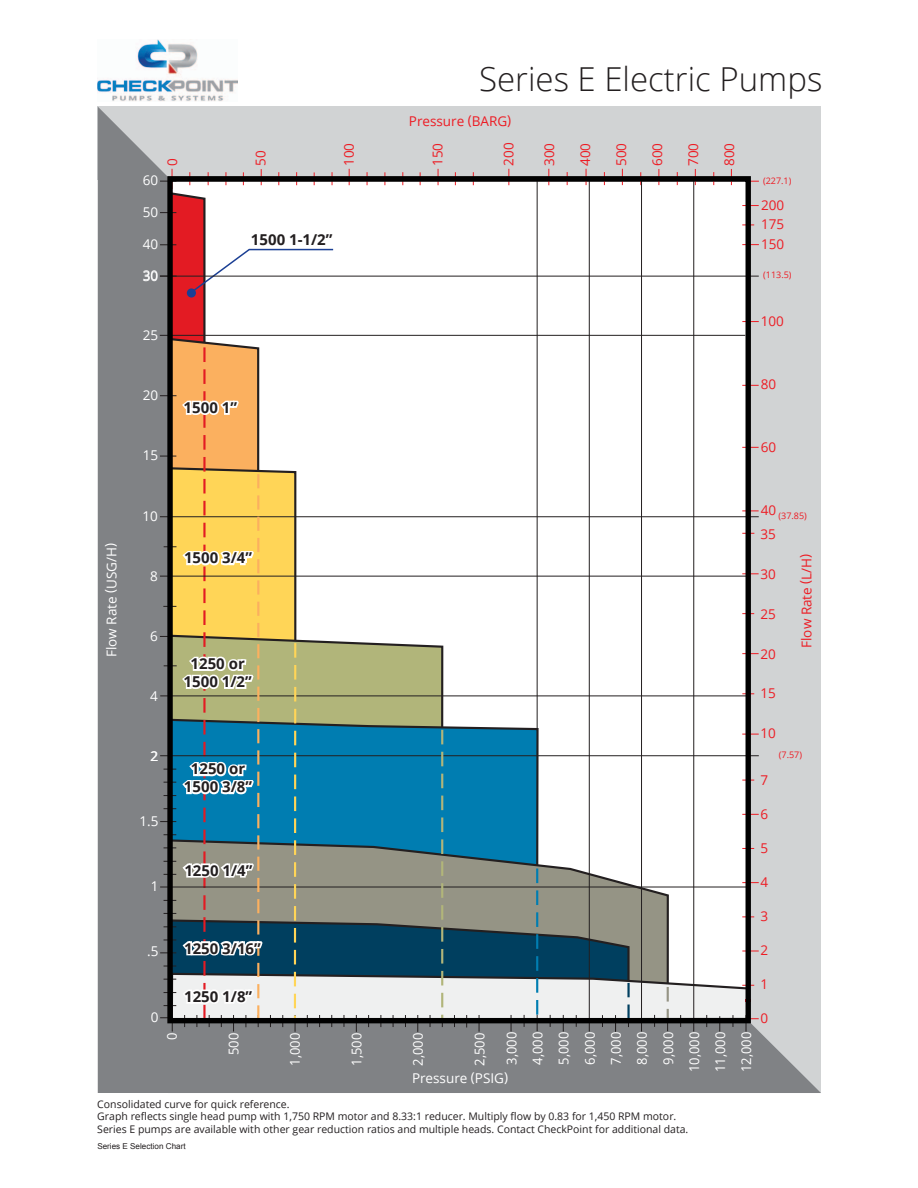
<style>
.page{position:relative;width:918px;height:1188px;background:#fff}
.page>*{position:absolute;margin:0;border:0;box-sizing:border-box;transform-origin:0 0}
.t1{font:300 33px "Open Sans";color:#231f20}
.t2{font:700 15px/18px "Open Sans";color:#231f20;text-align:center}
.t3{font:13.5px/19.5px "Open Sans";color:#ed1c24;text-align:justify}
.t4{font:13.5px/26.1px "Open Sans";color:#fff;text-align:center;scale:.96 1}
.t5{font:13.5px "Open Sans";color:#fff}
.t6{font:10.5px/12.6px "Open Sans";color:#231f20}
.t7{font:9px "Open Sans";color:#ed1c24}
.t8{font:8.1px "Arial";color:#231f20}
</style>
<div class="page">
<div style="left:746px;top:135px;width:75px;height:958px;background:#d1d3d4"></div>
<div style="left:98px;top:107px;width:723px;height:73px;background:#d1d3d4"></div>
<div style="left:98px;top:107px;width:70px;height:986px;background:#808285"></div>
<div style="left:168px;top:1031px;width:653px;height:62px;background:#808285"></div>
<img style="left:98px;top:39px;width:140px;height:63px">
<svg style="left:160px;top:169px;width:599px;height:863px"></svg>
<div style="left:167px;top:176px;width:584px;height:847px;border:5px solid #000"></div>
<h1 class="t1" style="left:479px;top:56px;width:345px">Series E Electric Pumps</h1>
<p class="t3" style="left:409px;top:111px;width:104px">Pressure (BARG)</p>
<p class="t5" style="left:102px;top:657px;width:116px;rotate:-90deg">Flow Rate (USG/H)</p>
<p class="t5" style="left:143px;top:170px;width:17px">60</p>
<p class="t5" style="left:143px;top:202px;width:17px">50</p>
<p class="t5" style="left:143px;top:234px;width:17px">40</p>
<p class="t5" style="left:143px;top:266px;width:17px">30</p>
<p class="t3" style="left:499px;top:166px;width:25px;rotate:-90deg">200</p>
<p class="t3" style="left:162px;top:166px;width:9px;rotate:-90deg">0</p>
<p class="t3" style="left:251px;top:166px;width:17px;rotate:-90deg">50</p>
<p class="t3" style="left:339px;top:166px;width:25px;rotate:-90deg">100</p>
<p class="t3" style="left:427px;top:166px;width:25px;rotate:-90deg">150</p>
<p class="t3" style="left:539px;top:166px;width:25px;rotate:-90deg">300</p>
<p class="t3" style="left:575px;top:166px;width:25px;rotate:-90deg">400</p>
<p class="t3" style="left:611px;top:166px;width:25px;rotate:-90deg">500</p>
<p class="t3" style="left:647px;top:166px;width:25px;rotate:-90deg">600</p>
<p class="t3" style="left:683px;top:166px;width:25px;rotate:-90deg">700</p>
<p class="t3" style="left:719px;top:166px;width:25px;rotate:-90deg">800</p>
<h2 class="t2" style="left:251px;top:230px;width:83px">1500 1-1/2”</h2>
<p class="t5" style="left:143px;top:326px;width:17px">25</p>
<p class="t5" style="left:143px;top:386px;width:17px">20</p>
<p class="t5" style="left:143px;top:446px;width:17px">15</p>
<h2 class="t2" style="left:184px;top:398px;width:55px">1500 1”</h2>
<p class="t7" style="left:763px;top:175px;width:30px">(227.1)</p>
<p class="t3" style="left:761px;top:195px;width:25px">200<br>175<br>150</p>
<p class="t7" style="left:763px;top:269px;width:30px">(113.5)</p>
<p class="t3" style="left:761px;top:311px;width:25px">100</p>
<p class="t3" style="left:761px;top:374px;width:17px">80</p>
<p class="t3" style="left:761px;top:437px;width:17px">60</p>
<p class="t5" style="left:143px;top:507px;width:17px">10</p>
<p class="t5" style="left:150px;top:567px;width:9px">8</p>
<p class="t5" style="left:150px;top:627px;width:9px">6</p>
<p class="t5" style="left:150px;top:687px;width:9px">4</p>
<p class="t5" style="left:150px;top:747px;width:9px">2</p>
<p class="t5" style="left:139px;top:812px;width:21px">1.5</p>
<p class="t5" style="left:151px;top:877px;width:9px">1</p>
<p class="t5" style="left:147px;top:942px;width:13px">.5</p>
<p class="t5" style="left:151px;top:1007px;width:9px">0</p>
<h2 class="t2" style="left:184px;top:549px;width:70px">1500 3/4”</h2>
<h2 class="t2" style="left:184px;top:654px;width:70px">1250 or<br>1500 1/2”</h2>
<h2 class="t2" style="left:184px;top:760px;width:70px">1250 or<br>1500 3/8”</h2>
<h2 class="t2" style="left:184px;top:861px;width:70px">1250 1/4”</h2>
<h2 class="t2" style="left:184px;top:939px;width:78px">1250 3/16”</h2>
<h2 class="t2" style="left:184px;top:987px;width:70px">1250 1/8”</h2>
<p class="t3" style="left:760px;top:498px;width:17px;line-height:24px">40<br>35</p>
<p class="t3" style="left:760px;top:564px;width:17px">30</p>
<p class="t3" style="left:760px;top:604px;width:17px">25</p>
<p class="t3" style="left:760px;top:644px;width:17px">20</p>
<p class="t3" style="left:760px;top:683px;width:17px">15</p>
<p class="t3" style="left:760px;top:723px;width:17px">10</p>
<p class="t7" style="left:779px;top:509px;width:30px">(37.85)</p>
<p class="t3" style="left:796px;top:648px;width:96px;rotate:-90deg">Flow Rate (L/H)</p>
<p class="t3" style="left:761px;top:770px;width:9px">7</p>
<p class="t3" style="left:761px;top:804px;width:9px">6</p>
<p class="t3" style="left:761px;top:838px;width:9px">5</p>
<p class="t3" style="left:761px;top:872px;width:9px">4</p>
<p class="t3" style="left:761px;top:906px;width:9px">3</p>
<p class="t3" style="left:761px;top:940px;width:9px">2</p>
<p class="t3" style="left:761px;top:974px;width:9px">1</p>
<p class="t3" style="left:761px;top:1008px;width:9px">0</p>
<p class="t7" style="left:779px;top:749px;width:25px">(7.57)</p>
<p class="t4" style="left:159px;top:1040px;width:9px;rotate:-90deg">0</p>
<p class="t4" style="left:220px;top:1055px;width:25px;rotate:-90deg">500</p>
<p class="t4" style="left:282px;top:1066px;width:36px;rotate:-90deg">1,000</p>
<p class="t4" style="left:343px;top:1066px;width:36px;rotate:-90deg">1,500</p>
<p class="t4" style="left:405px;top:1066px;width:36px;rotate:-90deg">2,000</p>
<p class="t4" style="left:466px;top:1066px;width:36px;rotate:-90deg">2,500</p>
<p class="t4" style="left:498px;top:1072px;width:43px;rotate:-90deg">3,000<br>4,000<br>5,000<br>6,000<br>7,000<br>8,000<br>9,000<br>10,000<br>11,000<br>12,000</p>
<p class="t5" style="left:412px;top:1069px;width:98px">Pressure (PSIG)</p>
<p class="t6" style="left:97px;top:1098px;width:593px">Consolidated curve for quick reference.<br>Graph reflects single head pump with 1,750 RPM motor and 8.33:1 reducer. Multiply flow by 0.83 for 1,450 RPM motor.<br>Series E pumps are available with other gear reduction ratios and multiple heads. Contact CheckPoint for additional data.</p>
<p class="t8" style="left:97px;top:1141px;width:90px">Series E Selection Chart</p>
</div>
